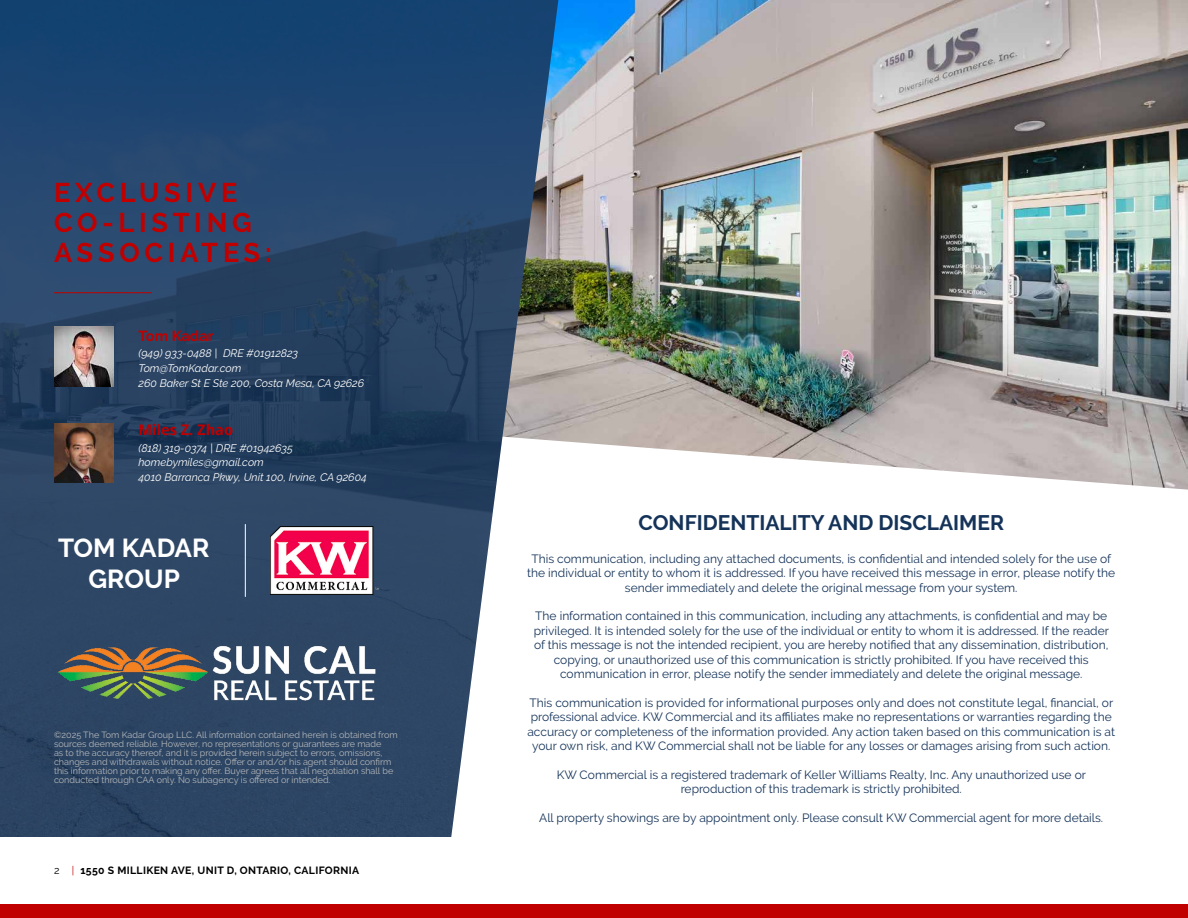
<style>
.page{position:relative;width:1188px;height:918px;background:#fff}
.page>*{position:absolute;margin:0;border:0;box-sizing:border-box;transform-origin:0 0}
.t1{font:700 27px/30px "Raleway";letter-spacing:.18em;color:#c00000}
.t2{font:700 25.95px/31.2px "Raleway";color:#fff;text-align:center}
.t3{font:700 21px "Raleway";color:#153359}
.t4{font:700 14.55px "Open Sans";color:#c00000}
.t5{font:700 14.55px "Raleway";color:#c00000}
.t6{font:12px/14.4px "Raleway";color:#153359;text-align:center}
.t7{font:italic 10.95px/14.5px "Raleway";color:#fff}
.t8{font:700 10.5px "Raleway";letter-spacing:.03em;color:#000}
.t9{font:9px/9px "Raleway";color:#b6b8ba}
.s1{font-weight:400}
.s2{font-weight:400;color:#c00000}
</style>
<div class="page">
<div style="left:0;top:904px;width:1188px;height:14px;background:#c00000"></div>
<img style="left:558px;top:0;width:630px;height:490px">
<img style="left:0;top:0;width:558px;height:837px">
<hr style="left:54px;top:292px;width:98px;height:1px;background:#c00000">
<img style="left:270px;top:526px;width:109px;height:69px">
<hr style="left:245px;top:524px;width:1px;height:73px;background:#fff">
<img style="left:54px;top:326px;width:60px;height:60px">
<img style="left:54px;top:423px;width:60px;height:60px">
<img style="left:54px;top:638px;width:325px;height:65px">
<h1 class="t1" style="left:54px;top:178px;width:219px">EXCLUSIVE<br>CO-LISTING<br>ASSOCIATES:</h1>
<p class="t5" style="left:139px;top:327px;width:76px">Tom Kadar</p>
<p class="t7" style="left:139px;top:346px;width:227px">(949) 933-0488 | DRE #01912823<br>Tom@TomKadar.com<br>260 Baker St E Ste 200, Costa Mesa, CA 92626</p>
<p class="t4" style="left:139px;top:420px;width:96px">Miles Z. Zhao</p>
<p class="t7" style="left:139px;top:441px;width:230px">(818) 319-0374 | DRE #01942635 homebymiles@gmail.com<br>4010 Barranca Pkwy, Unit 100, Irvine, CA 92604</p>
<h2 class="t2" style="left:58px;top:533px;width:153px">TOM KADAR<br>GROUP</h2>
<p class="t9" style="left:54px;top:731px;width:345px">©2025 The Tom Kadar Group LLC. All information contained herein is obtained from sources deemed reliable. However, no representations or guarantees are made<br>as to the accuracy thereof, and it is provided herein subject to errors, omissions, changes and withdrawals without notice. Offer or and/or his agent should confirm this information prior to making any offer. Buyer agrees that all negotiation shall be conducted through CAA only. No subagency is offered or intended.</p>
<p class="t8" style="left:54px;top:864px;width:307px"><span class="s1">2</span> <span class="s2">|</span> 1550 S MILLIKEN AVE, UNIT D, ONTARIO, CALIFORNIA</p>
<h3 class="t3" style="left:639px;top:511px;width:367px">CONFIDENTIALITY AND DISCLAIMER</h3>
<p class="t6" style="left:527px;top:551px;width:590px">This communication, including any attached documents, is confidential and intended solely for the use of the individual or entity to whom it is addressed. If you have received this message in error, please notify the sender immediately and delete the original message from your system.</p>
<p class="t6" style="left:534px;top:609px;width:577px">The information contained in this communication, including any attachments, is confidential and may be privileged. It is intended solely for the use of the individual or entity to whom it is addressed. If the reader of this message is not the intended recipient, you are hereby notified that any dissemination, distribution, copying, or unauthorized use of this communication is strictly prohibited. If you have received this communication in error, please notify the sender immediately and delete the original message.</p>
<p class="t6" style="left:527px;top:695px;width:589px">This communication is provided for informational purposes only and does not constitute legal, financial, or professional advice. KW Commercial and its affiliates make no representations or warranties regarding the accuracy or completeness of the information provided. Any action taken based on this communication is at your own risk, and KW Commercial shall not be liable for any losses or damages arising from such action.</p>
<p class="t6" style="left:557px;top:767px;width:531px">KW Commercial is a registered trademark of Keller Williams Realty, Inc. Any unauthorized use or reproduction of this trademark is strictly prohibited.</p>
<p class="t6" style="left:539px;top:811px;width:565px">All property showings are by appointment only. Please consult KW Commercial agent for more details.</p>
</div>
